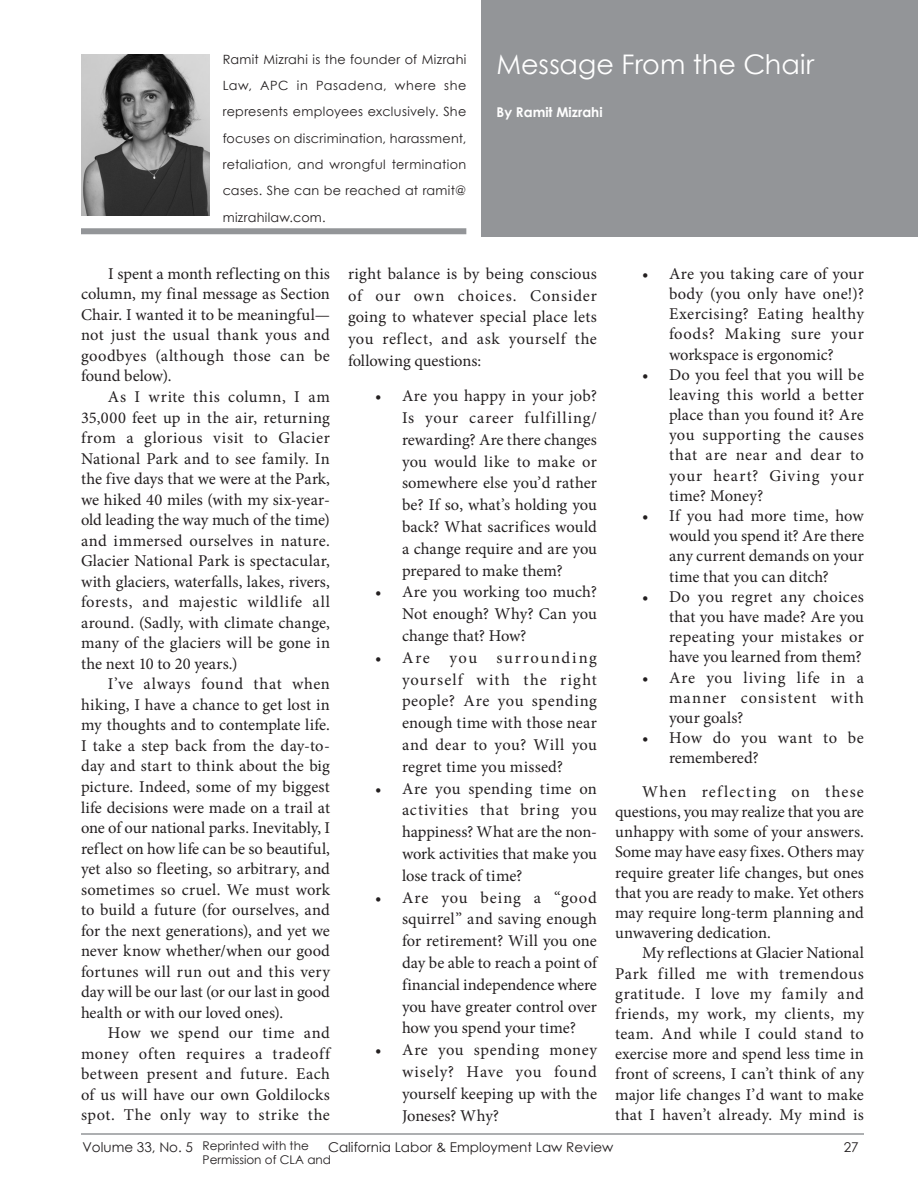
<style>
.page{position:relative;width:918px;height:1188px;background:#fff}
.page>*{position:absolute;margin:0;border:0;box-sizing:border-box;transform-origin:0 0}
.Article_Title___Byli{font:27px "Century Gothic";color:#fff}
.Article_Body{font:16.5px/20.5px "Minion Pro";letter-spacing:.015em;color:#231f20;text-align:justify}
.t1{font:13.5px "Century Gothic";color:#231f20}
.Author{font:700 13.5px "Century Gothic";color:#fff}
.Article_Author_Bio{font:12.75px/26.4px "Century Gothic";letter-spacing:.02em;color:#231f20;text-align:justify}
.t2{font:12px/14.4px "Century Gothic";color:#221e1f}
</style>
<div class="page">
<hr style="left:81px;top:1133px;width:783px;height:2px;background:#939598">
<div style="left:482px;top:0;width:436px;height:237px;background:#939598"></div>
<div style="left:81px;top:228px;width:385px;height:6px;background:#939598"></div>
<img style="left:81px;top:54px;width:128px;height:162px">
<p class="Article_Author_Bio" style="left:223px;top:46px;width:245px">Ramit Mizrahi is the founder of Mizrahi Law, APC in Pasadena, where she represents employees exclusively. She focuses on discrimination, harassment, retaliation, and wrongful termination cases. She can be reached at ramit@ mizrahilaw.com.</p>
<p class="Article_Title___Byli" style="left:497px;top:46px;width:319px">Message From the Chair</p>
<p class="Author" style="left:497px;top:102px;width:108px">By Ramit Mizrahi</p>
<p class="Article_Body" style="left:81px;top:263px;width:251px;text-indent:27px">I spent a month reflecting on this column, my final message as Section Chair. I wanted it to be meaningful— not just the usual thank yous and goodbyes (although those can be found below).</p>
<p class="Article_Body" style="left:81px;top:387px;width:251px;text-indent:27px">As I write this column, I am 35,000 feet up in the air, returning from a glorious visit to Glacier National Park and to see family. In the five days that we were at the Park, we hiked 40 miles (with my six-year&shy;old leading the way much of the time) and immersed ourselves in nature.<br>Glacier National Park is spectacular, with glaciers, waterfalls, lakes, rivers, forests, and majestic wildlife all around. (Sadly, with climate change, many of the glaciers will be gone in the next 10 to 20 years.)</p>
<p class="Article_Body" style="left:81px;top:674px;width:251px;text-indent:27px">I’ve always found that when hiking, I have a chance to get lost in my thoughts and to contemplate life.<br>I take a step back from the day-to&shy;day and start to think about the big picture. Indeed, some of my biggest life decisions were made on a trail at one of our national parks. Inevitably, I reflect on how life can be so beautiful, yet also so fleeting, so arbitrary, and sometimes so cruel. We must work to build a future (for ourselves, and for the next generations), and yet we never know whether/when our good fortunes will run out and this very day will be our last (or our last in good health or with our loved ones).</p>
<p class="Article_Body" style="left:81px;top:1023px;width:250px;text-indent:27px">How we spend our time and money often requires a tradeoff between present and future. Each of us will have our own Goldilocks spot. The only way to strike the</p>
<p class="Article_Body" style="left:348px;top:263px;width:251px;line-height:21.8px">right balance is by being conscious of our own choices. Consider going to whatever special place lets you reflect, and ask yourself the following questions:</p>
<p class="Article_Body" style="left:402px;top:385px;width:197px;line-height:21.8px;text-indent:-27px">• Are you happy in your job?<br>Is your career fulfilling/ rewarding? Are there changes you would like to make or somewhere else you’d rather be? If so, what’s holding you back? What sacrifices would a change require and are you prepared to make them?</p>
<p class="Article_Body" style="left:402px;top:581px;width:197px;line-height:21.8px;text-indent:-27px">• Are you working too much?<br>Not enough? Why? Can you change that? How?</p>
<p class="Article_Body" style="left:402px;top:647px;width:197px;line-height:21.8px;text-indent:-27px">• Are you surrounding yourself with the right people? Are you spending enough time with those near and dear to you? Will you regret time you missed?</p>
<p class="Article_Body" style="left:402px;top:778px;width:197px;line-height:21.8px;text-indent:-27px">• Are you spending time on activities that bring you happiness? What are the non&shy;work activities that make you lose track of time?</p>
<p class="Article_Body" style="left:402px;top:886px;width:197px;line-height:21.8px;text-indent:-27px">• Are you being a “good squirrel” and saving enough for retirement? Will you one day be able to reach a point of financial independence where you have greater control over how you spend your time?</p>
<p class="Article_Body" style="left:402px;top:1039px;width:197px;line-height:21.8px;text-indent:-27px">• Are you spending money wisely? Have you found yourself keeping up with the Joneses? Why?</p>
<p class="Article_Body" style="left:669px;top:264px;width:197px;text-indent:-27px">• Are you taking care of your body (you only have one!)?<br>Exercising? Eating healthy foods? Making sure your workspace is ergonomic?</p>
<p class="Article_Body" style="left:669px;top:364px;width:197px;text-indent:-27px">• Do you feel that you will be leaving this world a better place than you found it? Are you supporting the causes that are near and dear to your heart? Giving your time? Money?</p>
<p class="Article_Body" style="left:669px;top:506px;width:197px;text-indent:-27px">• If you had more time, how would you spend it? Are there any current demands on your time that you can ditch?</p>
<p class="Article_Body" style="left:669px;top:586px;width:196px;text-indent:-27px">• Do you regret any choices that you have made? Are you repeating your mistakes or have you learned from them?</p>
<p class="Article_Body" style="left:669px;top:667px;width:197px;text-indent:-27px">• Are you living life in a manner consistent with your goals?</p>
<p class="Article_Body" style="left:669px;top:728px;width:196px;text-indent:-27px">• How do you want to be remembered?</p>
<p class="Article_Body" style="left:615px;top:782px;width:251px;text-indent:27px">When reflecting on these questions, you may realize that you are unhappy with some of your answers.<br>Some may have easy fixes. Others may require greater life changes, but ones that you are ready to make. Yet others may require long-term planning and unwavering dedication.</p>
<p class="Article_Body" style="left:615px;top:943px;width:251px;text-indent:27px">My reflections at Glacier National Park filled me with tremendous gratitude. I love my family and friends, my work, my clients, my team. And while I could stand to exercise more and spend less time in front of screens, I can’t think of any major life changes I’d want to make that I haven’t already. My mind is</p>
<p class="t2" style="left:203px;top:1138px;width:130px">Reprinted with the<br>Permission of CLA and</p>
<p class="t1" style="left:82px;top:1137px;width:112px">Volume 33, No. 5</p>
<p class="t1" style="left:328px;top:1137px;width:287px">California Labor &amp; Employment Law Review</p>
<p class="t1" style="left:844px;top:1137px;width:16px">27</p>
</div>
